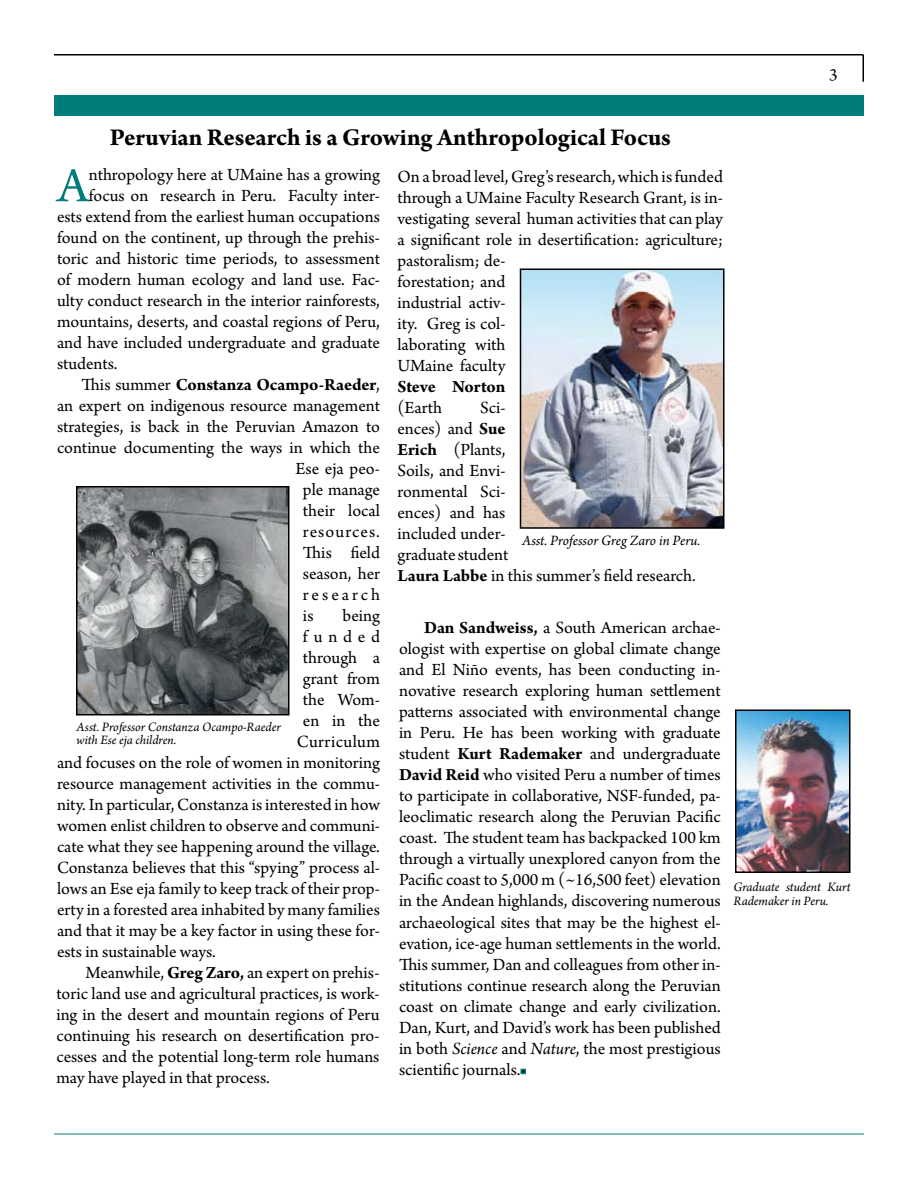
<style>
.page{position:relative;width:918px;height:1188px;background:#fff}
.page>*{position:absolute;margin:0;border:0;box-sizing:border-box;transform-origin:0 0}
.t1{font:52.05px "Arno Pro";color:#007c7b}
.t2{font:700 25.5px "Arno Pro";color:#000}
.t3{font:18px/21px "Arno Pro";color:#000;text-align:justify}
.t4{font:700 18px "Arno Pro";letter-spacing:-.005em;color:#000}
.t5{font:18px "Arno Pro";letter-spacing:.06em;color:#000}
.t6{font:18px "Arno Pro";letter-spacing:.025em;color:#000}
.t7{font:18px "Arno Pro";letter-spacing:.165em;color:#000}
.t8{font:italic 15px "Arno Pro";color:#000}
.t9{font:italic 13.5px/13.5px "Arno Pro";letter-spacing:-.005em;color:#000}
.s1{font-weight:400}
.s2{font-weight:700}
.s3{font-style:italic}
</style>
<div class="page">
<img style="left:79px;top:489px;width:208px;height:223px">
<div style="left:76px;top:486px;width:214px;height:229px;border:2px solid #000"></div>
<img style="left:523px;top:271px;width:198px;height:255px">
<div style="left:520px;top:268px;width:204px;height:261px;border:2px solid #000"></div>
<svg style="left:520px;top:1069px;width:6px;height:5px"></svg>
<img style="left:738px;top:712px;width:109px;height:158px">
<div style="left:735px;top:709px;width:115px;height:164px;border:2px solid #000"></div>
<hr style="left:54px;top:1134px;width:810px;height:1px;background:#007c7b">
<div style="left:54px;top:95px;width:809px;height:21px;background:#007c7b"></div>
<hr style="left:54px;top:54px;width:809px;height:2px;background:#000">
<hr style="left:862px;top:55px;width:2px;height:27px;background:#000">
<p class="t3" style="left:829px;top:65px;width:10px">3</p>
<h2 class="t2" style="left:110px;top:123px;width:563px">Peruvian Research is a Growing Anthropological Focus</h2>
<h1 class="t1" style="left:57px;top:156px;width:33px">A</h1>
<p class="t3" style="left:89px;top:165px;width:293px">nthropology here at UMaine has a growing</p>
<p class="t3" style="left:89px;top:186px;width:293px">focus on research in Peru. Faculty inter-</p>
<p class="t3" style="left:57px;top:207px;width:324px">ests extend from the earliest human occupations</p>
<p class="t3" style="left:57px;top:228px;width:324px">found on the continent, up through the prehis-</p>
<p class="t3" style="left:57px;top:249px;width:325px">toric and historic time periods, to assessment</p>
<p class="t3" style="left:57px;top:270px;width:324px">of modern human ecology and land use. Fac-</p>
<p class="t3" style="left:57px;top:291px;width:324px">ulty conduct research in the interior rainforests,</p>
<p class="t3" style="left:57px;top:312px;width:324px">mountains, deserts, and coastal regions of Peru,</p>
<p class="t3" style="left:57px;top:333px;width:324px">and have included undergraduate and graduate</p>
<p class="t3" style="left:57px;top:354px;width:62px">students.</p>
<p class="t4" style="left:82px;top:374px;width:300px"><span class="s1">This summer</span> Constanza Ocampo-Raeder<span class="s1">,</span></p>
<p class="t3" style="left:57px;top:396px;width:325px">an expert on indigenous resource management</p>
<p class="t3" style="left:57px;top:417px;width:324px">strategies, is back in the Peruvian Amazon to</p>
<p class="t3" style="left:57px;top:438px;width:324px">continue documenting the ways in which the</p>
<p class="t3" style="left:296px;top:459px;width:86px">Ese eja peo-</p>
<p class="t3" style="left:303px;top:480px;width:79px">ple manage</p>
<p class="t3" style="left:303px;top:501px;width:79px">their local</p>
<p class="t5" style="left:303px;top:522px;width:78px">resources.</p>
<p class="t3" style="left:303px;top:543px;width:79px">This field</p>
<p class="t3" style="left:303px;top:564px;width:79px">season, her</p>
<p class="t7" style="left:303px;top:585px;width:79px">research</p>
<p class="t3" style="left:303px;top:606px;width:12px">is</p>
<p class="t3" style="left:343px;top:606px;width:39px">being</p>
<p class="t3" style="left:303px;top:627px;width:79px">funded</p>
<p class="t3" style="left:303px;top:648px;width:79px">through a</p>
<p class="t3" style="left:303px;top:669px;width:79px">grant from</p>
<p class="t3" style="left:303px;top:690px;width:79px">the Wom-</p>
<p class="t3" style="left:303px;top:711px;width:79px">en in the</p>
<p class="t6" style="left:297px;top:732px;width:85px">Curriculum</p>
<p class="t3" style="left:57px;top:753px;width:324px">and focuses on the role of women in monitoring</p>
<p class="t3" style="left:57px;top:774px;width:325px">resource management activities in the commu-</p>
<p class="t3" style="left:57px;top:795px;width:324px">nity. In particular, Constanza is interested in how</p>
<p class="t3" style="left:57px;top:816px;width:324px">women enlist children to observe and communi-</p>
<p class="t3" style="left:57px;top:837px;width:324px">cate what they see happening around the village.</p>
<p class="t3" style="left:57px;top:858px;width:324px">Constanza believes that this “spying” process al-</p>
<p class="t3" style="left:57px;top:879px;width:324px">lows an Ese eja family to keep track of their prop-</p>
<p class="t3" style="left:57px;top:900px;width:324px">erty in a forested area inhabited by many families</p>
<p class="t3" style="left:57px;top:921px;width:324px">and that it may be a key factor in using these for-</p>
<p class="t3" style="left:57px;top:942px;width:160px">ests in sustainable ways.</p>
<p class="t9" style="left:76px;top:721px;width:206px">Asst. Professor Constanza Ocampo-Raeder with Ese eja children.</p>
<p class="t3" style="left:57px;top:963px;width:325px;text-indent:29px">Meanwhile, <span class="s2">Greg Zaro,</span> an expert on prehis&shy;toric land use and agricultural practices, is work&shy;ing in the desert and mountain regions of Peru continuing his research on desertification pro&shy;cesses and the potential long-term role humans may have played in that process.</p>
<p class="t3" style="left:397px;top:167px;width:327px;text-align:left">On a broad level, Greg’s research, which is funded through a UMaine Faculty Research Grant, is in&shy;vestigating several human activities that can play a significant role in desertification: agriculture; pastoralism; de-<br>forestation; and<br>industrial activ-<br>ity. Greg is col-<br>laborating with<br>UMaine faculty</p>
<p class="t4" style="left:397px;top:376px;width:109px">Steve Norton</p>
<p class="t3" style="left:397px;top:398px;width:46px">(Earth</p>
<p class="t3" style="left:397px;top:398px;width:300px;text-align:left;text-indent:83px">Sci-<br>ences) and <span class="s2">Sue<br>Erich</span> (Plants,<br>Soils, and Envi-<br>ronmental Sci-<br>ences) and has<br>included under-<br>graduate student<br><span class="s2">Laura Labbe</span> in this summer’s field research.</p>
<p class="t8" style="left:522px;top:532px;width:180px">Asst. Professor Greg Zaro in Peru.</p>
<p class="t3" style="left:399px;top:618px;width:323px;text-indent:25px"><span class="s2">Dan Sandweiss,</span> a South American archae&shy;ologist with expertise on global climate change and El Niño events, has been conducting in&shy;novative research exploring human settlement patterns associated with environmental change in Peru. He has been working with graduate student <span class="s2">Kurt Rademaker</span> and undergraduate <span class="s2">David Reid</span> who visited Peru a number of times to participate in collaborative, NSF-funded, pa&shy;leoclimatic research along the Peruvian Pacific coast. The student team has backpacked 100 km through a virtually unexplored canyon from the Pacific coast to 5,000 m (~16,500 feet) elevation in the Andean highlands, discovering numerous archaeological sites that may be the highest el&shy;evation, ice-age human settlements in the world.<br>This summer, Dan and colleagues from other in&shy;stitutions continue research along the Peruvian coast on climate change and early civilization.<br>Dan, Kurt, and David’s work has been published in both <span class="s3">Science</span> and <span class="s3">Nature</span>, the most prestigious scientific journals.</p>
<p class="t9" style="left:734px;top:881px;width:118px">Graduate student Kurt<br>Rademaker in Peru.</p>
</div>
